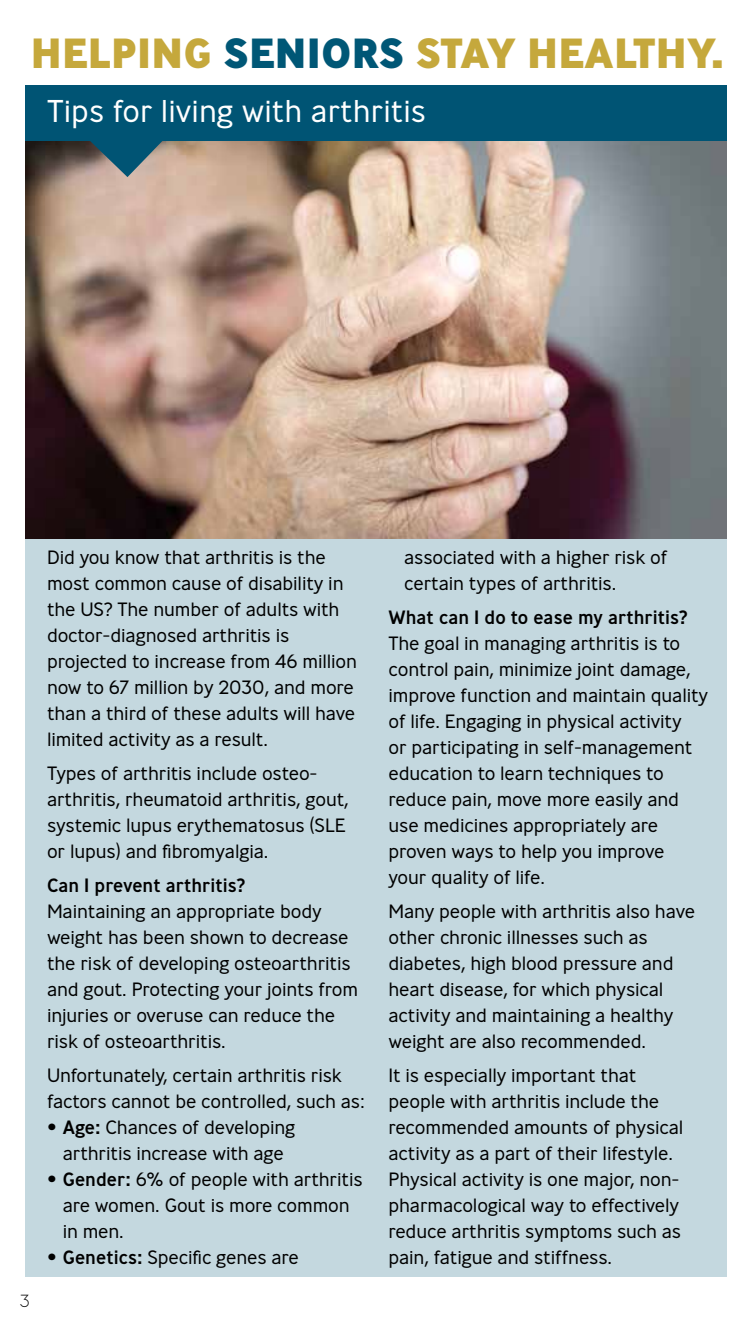
<style>
.page{position:relative;width:756px;height:1323px;background:#fff}
.page>*{position:absolute;margin:0;border:0;box-sizing:border-box;transform-origin:0 0}
.t1{font:800 42px "Ministry";color:#c5a83c}
.t2{font:300 31.5px "Ministry";color:#fff}
.t3{font:300 19.25px/26.1px "Ministry";letter-spacing:-.01em;color:#000}
.t4{font:500 19.25px "Ministry";letter-spacing:-.01em;color:#000}
.t5{font:200 17.5px "Ministry";color:#000}
.s1{color:#005776}
.s2{font-weight:500}
</style>
<div class="page">
<div style="left:25px;top:538px;width:702px;height:738px;background:#c4d8df"></div>
<img style="left:25px;top:141px;width:702px;height:397px">
<div style="left:25px;top:86px;width:702px;height:55px;background:#005474"></div>
<svg style="left:87px;top:141px;width:79px;height:36px;background:#617a83"></svg>
<h1 class="t1" style="left:31px;top:25px;width:696px">HELPING <span class="s1">SENIORS</span> STAY HEALTHY.</h1>
<h2 class="t2" style="left:47px;top:91px;width:381px">Tips for living with arthritis</h2>
<p class="t5" style="left:20px;top:1290px;width:12px">3</p>
<p class="t3" style="left:47px;top:544px;width:311px">Did you know that arthritis is the most common cause of disability in the US? The number of adults with doctor-diagnosed arthritis is projected to increase from 46 million now to 67 million by 2030, and more than a third of these adults will have limited activity as a result.</p>
<p class="t3" style="left:47px;top:760px;width:303px">Types of arthritis include osteo&shy;arthritis, rheumatoid arthritis, gout, systemic lupus erythematosus (SLE or lupus) and fibromyalgia.</p>
<p class="t4" style="left:47px;top:873px;width:200px">Can I prevent arthritis?</p>
<p class="t3" style="left:47px;top:898px;width:313px">Maintaining an appropriate body weight has been shown to decrease the risk of developing osteoarthritis and gout. Protecting your joints from injuries or overuse can reduce the risk of osteoarthritis.</p>
<p class="t3" style="left:47px;top:1062px;width:319px">Unfortunately, certain arthritis risk factors cannot be controlled, such as:</p>
<p class="t3" style="left:47px;top:1114px;width:250px;text-align:center"><span class="s2">• Age:</span> Chances of developing arthritis increase with age</p>
<p class="t3" style="left:63px;top:1166px;width:301px;text-indent:-16px"><span class="s2">• Gender:</span> 6% of people with arthritis are women. Gout is more common in men.</p>
<p class="t3" style="left:47px;top:1244px;width:253px"><span class="s2">• Genetics:</span> Specific genes are</p>
<p class="t3" style="left:404px;top:544px;width:265px">associated with a higher risk of certain types of arthritis.</p>
<p class="t4" style="left:388px;top:605px;width:301px">What can I do to ease my arthritis?</p>
<p class="t3" style="left:388px;top:630px;width:321px">The goal in managing arthritis is to control pain, minimize joint damage, improve function and maintain quality of life. Engaging in physical activity<br>or participating in self-management education to learn techniques to reduce pain, move more easily and use medicines appropriately are proven ways to help you improve<br>your quality of life.</p>
<p class="t3" style="left:388px;top:898px;width:308px">Many people with arthritis also have other chronic illnesses such as diabetes, high blood pressure and heart disease, for which physical activity and maintaining a healthy weight are also recommended.</p>
<p class="t3" style="left:388px;top:1062px;width:296px">It is especially important that people with arthritis include the recommended amounts of physical activity as a part of their lifestyle.<br>Physical activity is one major, non&shy;pharmacological way to effectively reduce arthritis symptoms such as pain, fatigue and stiffness.</p>
</div>
